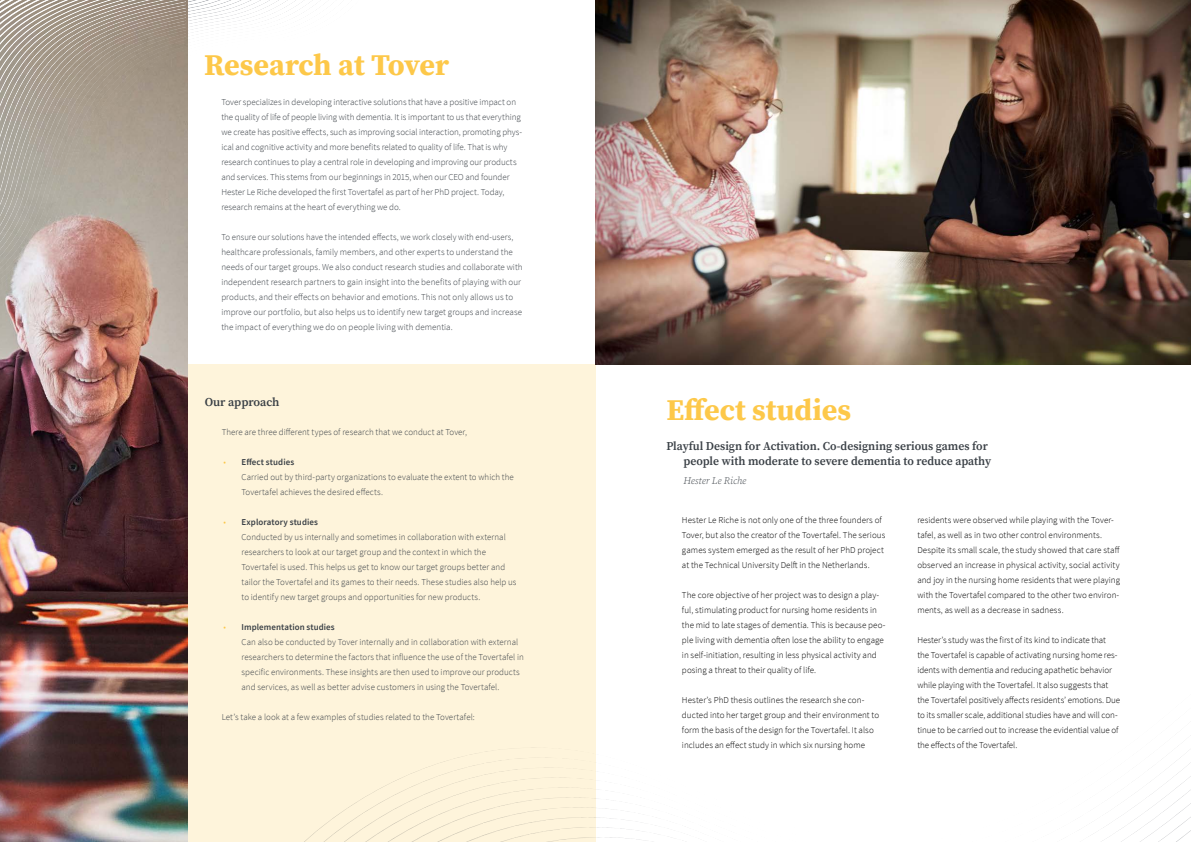
<style>
.page{position:relative;width:1191px;height:842px;background:#fff}
.page>*{position:absolute;margin:0;border:0;box-sizing:border-box;transform-origin:0 0}
.t1{font:700 30px "Source Serif Pro";color:#fdc849}
.t2{font:600 12px/15px "Source Serif Pro";color:#393f45;text-align:right}
.t3{font:italic 300 10px "Source Serif Pro";color:#393f45}
.t4{font:300 9px/15px "Source Sans Pro";letter-spacing:.005em;color:#393f45}
.t5{font:300 9px/15px "Source Sans Pro";letter-spacing:.005em;color:#000}
.s1{color:#fdc849}
.s2{font-weight:600}
</style>
<div class="page">
<div style="left:54px;top:364px;width:541px;height:478px;background:#fef4db"></div>
<svg style="left:188px;top:0;width:40px;height:33px"></svg>
<img style="left:0;top:0;width:188px;height:842px">
<svg style="left:0;top:0;width:185px;height:273px;background:#b0a296"></svg>
<img style="left:595px;top:0;width:596px;height:364px">
<svg style="left:407px;top:798px;width:784px;height:44px"></svg>
<h1 class="t1" style="left:204px;top:44px;width:246px">Research at Tover</h1>
<p class="t4" style="left:221px;top:95px;width:302px">Tover specializes in developing interactive solutions that have a positive impact on the quality of life of people living with dementia. It is important to us that everything we create has positive effects, such as improving social interaction, promoting phys&shy;ical and cognitive activity and more benefits related to quality of life. That is why research continues to play a central role in developing and improving our products and services. This stems from our beginnings in 2015, when our CEO and founder Hester Le Riche developed the first Tovertafel as part of her PhD project. Today, research remains at the heart of everything we do.</p>
<p class="t4" style="left:221px;top:230px;width:303px">To ensure our solutions have the intended effects, we work closely with end-users, healthcare professionals, family members, and other experts to understand the needs of our target groups. We also conduct research studies and collaborate with independent research partners to gain insight into the benefits of playing with our products, and their effects on behavior and emotions. This not only allows us to improve our portfolio, but also helps us to identify new target groups and increase the impact of everything we do on people living with dementia.</p>
<h2 class="t2" style="left:205px;top:394px;width:76px">Our approach</h2>
<p class="t4" style="left:222px;top:425px;width:247px">There are three different types of research that we conduct at Tover,</p>
<p class="t4" style="left:241px;top:455px;width:274px;text-indent:-18px"><span class="s1">•</span> <span class="s2">Effect studies<br></span>Carried out by third-party organizations to evaluate the extent to which the<br>Tovertafel achieves the desired effects.</p>
<p class="t4" style="left:241px;top:515px;width:276px;text-indent:-18px"><span class="s1">•</span> <span class="s2">Exploratory studies<br></span>Conducted by us internally and sometimes in collaboration with external researchers to look at our target group and the context in which the Tovertafel is used. This helps us get to know our target groups better and tailor the Tovertafel and its games to their needs. These studies also help us to identify new target groups and opportunities for new products.</p>
<p class="t4" style="left:241px;top:620px;width:284px;text-indent:-18px"><span class="s1">•</span> <span class="s2">Implementation studies<br></span>Can also be conducted by Tover internally and in collaboration with external researchers to determine the factors that influence the use of the Tovertafel in specific environments. These insights are then used to improve our products and services, as well as better advise customers in using the Tovertafel.</p>
<p class="t4" style="left:222px;top:710px;width:255px">Let’s take a look at a few examples of studies related to the Tovertafel:</p>
<h1 class="t1" style="left:666px;top:389px;width:186px">Effect studies</h1>
<h2 class="t2" style="left:666px;top:438px;width:326px">Playful Design for Activation. Co-designing serious games for people with moderate to severe dementia to reduce apathy</h2>
<p class="t3" style="left:683px;top:474px;width:64px">Hester Le Riche</p>
<p class="t5" style="left:682px;top:512px;width:205px">Hester Le Riche is not only one of the three founders of Tover, but also the creator of the Tovertafel. The serious games system emerged as the result of her PhD project at the Technical University Delft in the Netherlands.</p>
<p class="t5" style="left:682px;top:587px;width:205px">The core objective of her project was to design a play&shy;ful, stimulating product for nursing home residents in the mid to late stages of dementia. This is because peo&shy;ple living with dementia often lose the ability to engage in self-initiation, resulting in less physical activity and posing a threat to their quality of life.</p>
<p class="t5" style="left:682px;top:692px;width:199px">Hester’s PhD thesis outlines the research she con&shy;ducted into her target group and their environment to form the basis of the design for the Tovertafel. It also includes an effect study in which six nursing home</p>
<p class="t5" style="left:917px;top:512px;width:204px">residents were observed while playing with the Tover&shy;tafel, as well as in two other control environments.<br>Despite its small scale, the study showed that care staff observed an increase in physical activity, social activity and joy in the nursing home residents that were playing with the Tovertafel compared to the other two environ&shy;ments, as well as a decrease in sadness.</p>
<p class="t5" style="left:917px;top:632px;width:204px">Hester’s study was the first of its kind to indicate that<br>the Tovertafel is capable of activating nursing home res&shy;idents with dementia and reducing apathetic behavior while playing with the Tovertafel. It also suggests that the Tovertafel positively affects residents’ emotions. Due to its smaller scale, additional studies have and will con&shy;tinue to be carried out to increase the evidential value of the effects of the Tovertafel.</p>
</div>
